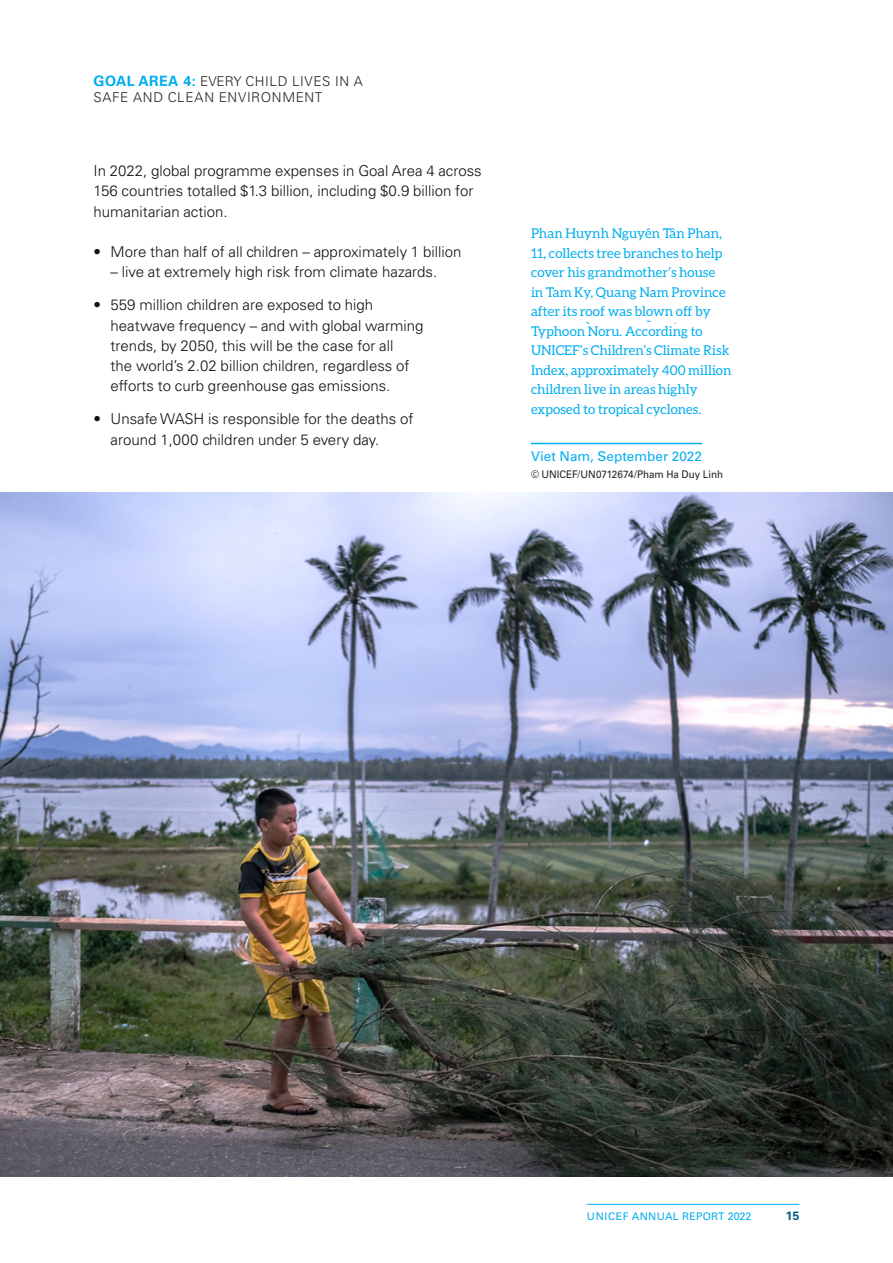
<style>
.page{position:relative;width:893px;height:1263px;background:#fff}
.page>*{position:absolute;margin:0;border:0;box-sizing:border-box;transform-origin:0 0}
.AR_Body{font:300 15px/20.2px "Univers LT Std";color:#111013}
.AR_Body-2{font:13.5px/19.5px "Aleo";color:#00aeef}
.t1{font:300 13.5px/16.2px "Univers LT Std";letter-spacing:.045em;color:#231f20}
.Caption_2_col___Bl{font:13.5px "Univers LT Std";letter-spacing:.005em;color:#00aeef}
.t2{font:700 12px "Univers LT Pro 65";color:#005b7f}
.Caption_2_col___Bl-2{font:10.5px "Univers LT Std";letter-spacing:.005em;color:#231f20;scale:.94 1}
.t3{font:10.5px "Univers LT Pro 55 Roman";letter-spacing:.025em;color:#00aeef}
.s1{font-weight:700;font-size:14.25px;color:#00aeef}
.s2{font-size:10.8px}
</style>
<div class="page">
<hr style="left:587px;top:1204px;width:212px;height:1px;background:#00aeef">
<img style="left:0;top:492px;width:893px;height:684px">
<hr style="left:531px;top:443px;width:171px;height:1px;background:#00aeef">
<p class="t1" style="left:94px;top:73px;width:271px"><span class="s1">GOAL AREA 4:</span> EVERY CHILD LIVES IN A<br>SAFE AND CLEAN ENVIRONMENT</p>
<p class="AR_Body" style="left:94px;top:161px;width:390px">In 2022, global programme expenses in Goal Area 4 across<br>156 countries totalled $1.3 billion, including $0.9 billion for humanitarian action.</p>
<p class="AR_Body" style="left:94px;top:242px;width:370px">• More than half of all children – approximately 1 billion</p>
<p class="AR_Body" style="left:111px;top:262px;width:328px">– live at extremely high risk from climate hazards.</p>
<p class="AR_Body" style="left:111px;top:295px;width:314px;text-indent:-17px">• 559 million children are exposed to high heatwave frequency – and with global warming trends, by 2050, this will be the case for all<br>the world’s 2.02 billion children, regardless of efforts to curb greenhouse gas emissions.</p>
<p class="AR_Body" style="left:111px;top:409px;width:304px;text-indent:-17px">• Unsafe WASH is responsible for the deaths of around 1,000 children under 5 every day.</p>
<p class="AR_Body-2" style="left:531px;top:224px;width:202px">Phan Huynh Nguyên Tân Phan,<br>11, collects tree branches to help cover his grandmother’s house<br>in Tam Ky, Quang Nam Province after its roof was blown off by<br>Typhoon Noru. According to<br>UNICEF’s Children’s Climate Risk<br>Index, approximately 400 million children live in areas highly exposed to tropical cyclones.</p>
<p class="Caption_2_col___Bl" style="left:531px;top:448px;width:173px">Viet Nam, September 2022</p>
<p class="Caption_2_col___Bl-2" style="left:531px;top:468px;width:206px">© UNICEF/UN0712674/Pham Ha Duy Linh</p>
<p class="t3" style="left:587px;top:1210px;width:166px">UNICEF ANNUAL REPORT <span class="s2">2022</span></p>
<p class="t2" style="left:786px;top:1208px;width:15px">15</p>
</div>
